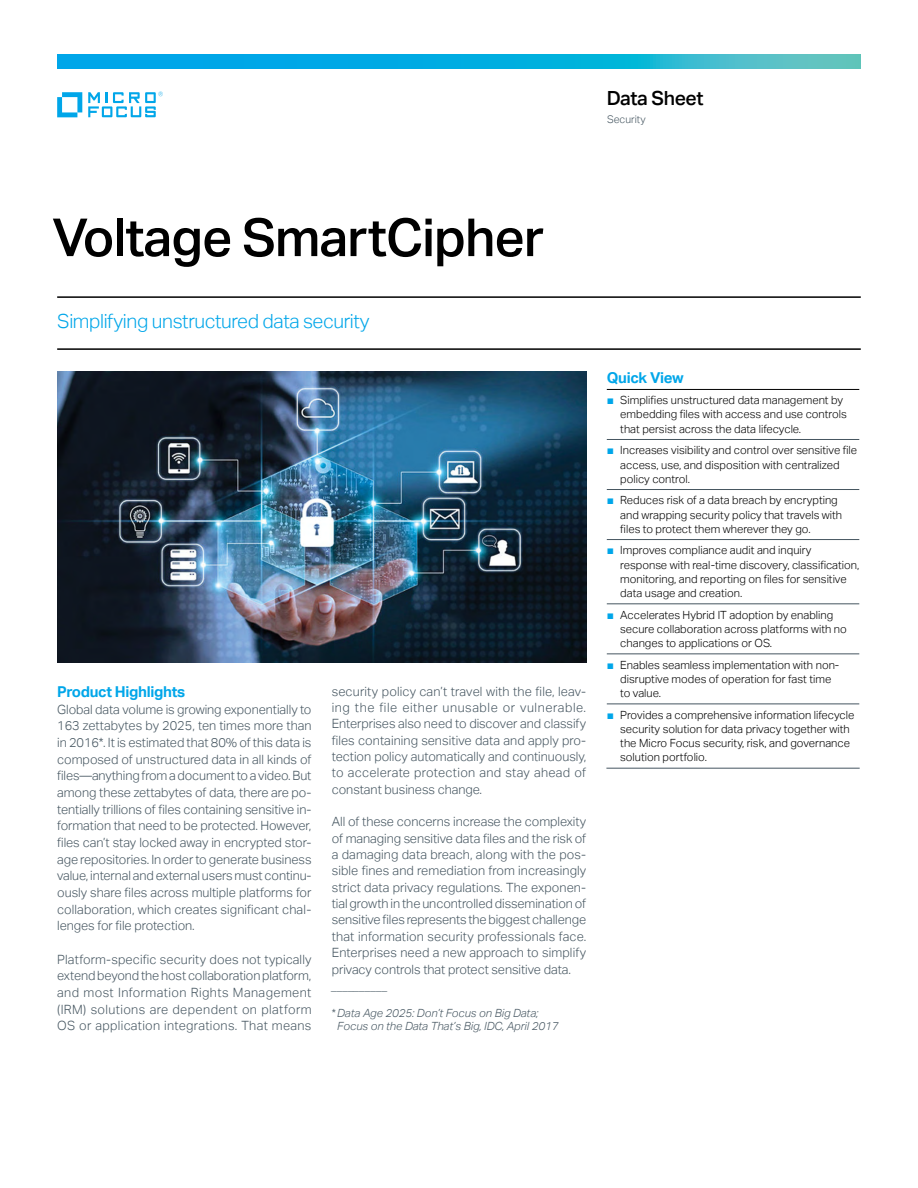
<style>
.page{position:relative;width:918px;height:1188px;background:#fff}
.page>*{position:absolute;margin:0;border:0;box-sizing:border-box;transform-origin:0 0}
.t1{font:500 52.5px "Aktiv Grotesk";letter-spacing:-.02em;color:#000}
.t2{font:300 19.5px "Aktiv Grotesk";letter-spacing:-.02em;color:#00a6e9}
.t3{font:500 19.5px "Aktiv Grotesk";letter-spacing:-.02em;color:#000}
.t4{font:700 15px "Aktiv Grotesk";letter-spacing:-.02em;color:#00a6e9}
.t5{font:300 12.75px/16.6px "Aktiv Grotesk";letter-spacing:.005em;color:#455560;text-align:justify}
.t6{font:300 11.25px/14.2px "Aktiv Grotesk";color:#000}
.t7{font:italic 300 11.25px/13.5px "Aktiv Grotesk";color:#455560}
.t8{font:300 10.5px "Aktiv Grotesk";color:#455560}
.s1{font-style:normal}
.s2{font-family:"Arial";font-weight:400;font-size:12px;color:#00a6e9}
</style>
<div class="page">
<svg style="left:57px;top:54px;width:804px;height:15px;background:#14b0dc"></svg>
<svg style="left:57px;top:92px;width:25px;height:25px"></svg>
<svg style="left:88px;top:92px;width:75px;height:25px"></svg>
<hr style="left:57px;top:296px;width:804px;height:2px;background:#000">
<hr style="left:57px;top:348px;width:804px;height:2px;background:#000">
<img style="left:57px;top:372px;width:529px;height:290px">
<svg style="left:607px;top:603px;width:252px;height:165px"></svg>
<hr style="left:607px;top:389px;width:252px;height:1px;background:#000">
<hr style="left:607px;top:439px;width:252px;height:1px;background:#455560">
<hr style="left:607px;top:489px;width:252px;height:1px;background:#455560">
<hr style="left:607px;top:539px;width:252px;height:1px;background:#455560">
<hr style="left:607px;top:604px;width:252px;height:1px;background:#455560">
<hr style="left:607px;top:654px;width:252px;height:1px;background:#455560">
<hr style="left:607px;top:704px;width:252px;height:1px;background:#455560">
<hr style="left:606px;top:768px;width:254px;height:1px;background:#455560">
<h2 class="t3" style="left:607px;top:87px;width:98px">Data Sheet</h2>
<p class="t8" style="left:607px;top:113px;width:40px">Security</p>
<h1 class="t1" style="left:52px;top:207px;width:494px">Voltage SmartCipher</h1>
<h2 class="t2" style="left:57px;top:310px;width:314px">Simplifying unstructured data security</h2>
<p class="t4" style="left:57px;top:683px;width:130px">Product Highlights</p>
<p class="t5" style="left:57px;top:701px;width:256px">Global data volume is growing exponentially to 163 zettabytes by 2025, ten times more than in 2016*. It is estimated that 80% of this data is composed of unstructured data in all kinds of files—anything from a document to a video. But among these zettabytes of data, there are po&shy;tentially trillions of files containing sensitive in&shy;formation that need to be protected. However, files can’t stay locked away in encrypted stor&shy;age repositories. In order to generate business value, internal and external users must continu&shy;ously share files across multiple platforms for collaboration, which creates significant chal&shy;lenges for file protection.</p>
<p class="t5" style="left:57px;top:951px;width:256px">Platform-specific security does not typically extend beyond the host collaboration platform, and most Information Rights Management (IRM) solutions are dependent on platform OS or application integrations. That means</p>
<p class="t5" style="left:332px;top:683px;width:256px">security policy can’t travel with the file, leav&shy;ing the file either unusable or vulnerable.<br>Enterprises also need to discover and classify files containing sensitive data and apply pro&shy;tection policy automatically and continuously, to accelerate protection and stay ahead of constant business change.</p>
<p class="t5" style="left:332px;top:814px;width:256px">All of these concerns increase the complexity of managing sensitive data files and the risk of a damaging data breach, along with the pos&shy;sible fines and remediation from increasingly strict data privacy regulations. The exponen&shy;tial growth in the uncontrolled dissemination of sensitive files represents the biggest challenge that information security professionals face.<br>Enterprises need a new approach to simplify privacy controls that protect sensitive data.</p>
<p class="t7" style="left:332px;top:979px;width:58px">__________</p>
<p class="t7" style="left:337px;top:1006px;width:223px;text-indent:-6px"><span class="s1">*</span>Data Age 2025: Don’t Focus on Big Data;<br>Focus on the Data That’s Big, IDC, April 2017</p>
<p class="t4" style="left:607px;top:369px;width:78px">Quick View</p>
<p class="t6" style="left:620px;top:393px;width:228px;text-indent:-14px"><span class="s2">■</span> Simplifies unstructured data management by embedding files with access and use controls that persist across the data lifecycle.</p>
<p class="t6" style="left:620px;top:443px;width:238px;text-indent:-14px"><span class="s2">■</span> Increases visibility and control over sensitive file access, use, and disposition with centralized policy control.</p>
<p class="t6" style="left:620px;top:493px;width:223px;text-indent:-14px"><span class="s2">■</span> Reduces risk of a data breach by encrypting and wrapping security policy that travels with files to protect them wherever they go.</p>
<p class="t6" style="left:620px;top:543px;width:240px;text-indent:-14px"><span class="s2">■</span> Improves compliance audit and inquiry response with real-time discovery, classification, monitoring, and reporting on files for sensitive data usage and creation.</p>
<p class="t6" style="left:620px;top:608px;width:228px;text-indent:-14px"><span class="s2">■</span> Accelerates Hybrid IT adoption by enabling secure collaboration across platforms with no changes to applications or OS.</p>
<p class="t6" style="left:620px;top:658px;width:221px;text-indent:-14px"><span class="s2">■</span> Enables seamless implementation with non&shy;disruptive modes of operation for fast time to value.</p>
<p class="t6" style="left:620px;top:708px;width:236px;text-indent:-14px"><span class="s2">■</span> Provides a comprehensive information lifecycle security solution for data privacy together with the Micro Focus security, risk, and governance solution portfolio.</p>
</div>
